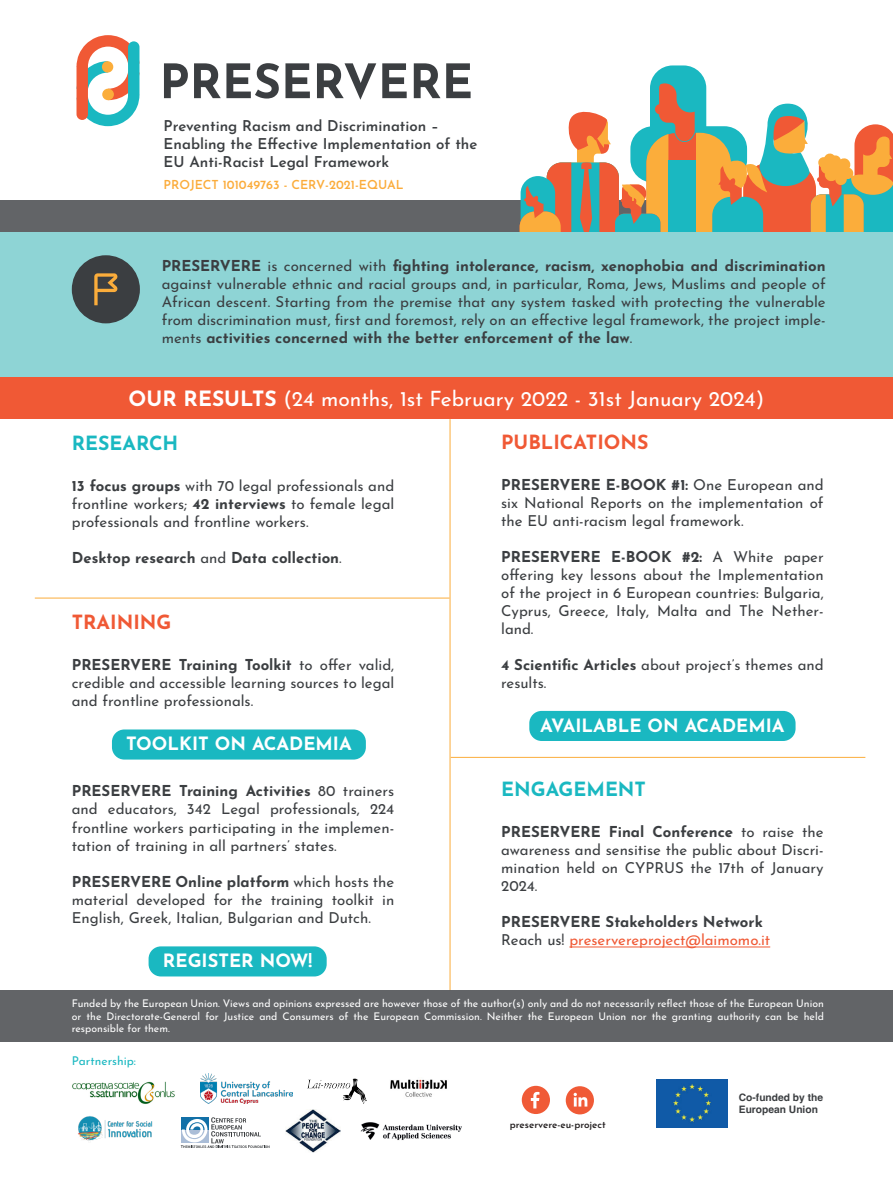
<style>
.page{position:relative;width:893px;height:1187px;background:#fff}
.page>*{position:absolute;margin:0;border:0;box-sizing:border-box;transform-origin:0 0}
.t1{font:21px "Josefin Sans";color:#fff}
.t2{font:700 19.5px "Josefin Sans";color:#f05935}
.t3{font:700 19.5px "Josefin Sans";color:#1ab8c1}
.t4{font:700 18.3px "Josefin Sans";color:#fff}
.t5{font:15px/18px "Josefin Sans";color:#3b3e41;text-align:justify}
.t6{font:600 15px/18px "Josefin Sans";color:#3b3e41}
.t7{font:700 15px/18px "Josefin Sans";color:#3b3e41}
.t8{font:600 12.45px "Josefin Sans";color:#fbac3b}
.t9{font:12px "Josefin Sans";color:#1ab8c1}
.t10{font:10.5px/12.6px "Josefin Sans";color:#fff;text-align:justify}
.t11{font:700 10.2px/12.3px "Helvetica";color:#3b3e41}
.t12{font:600 9.9px "Josefin Sans";color:#231f20}
.s1{font-weight:700}
.s2{font-weight:400}
.s3{font-weight:400;color:#f05935}
</style>
<div class="page">
<div style="left:0;top:200px;width:893px;height:41px;background:#626467"></div>
<div style="left:650px;top:65px;width:56px;height:117px;background:#1ab8c1;border-radius:23px"></div>
<svg style="left:520px;top:78px;width:373px;height:154px"></svg>
<svg style="left:164px;top:63px;width:24px;height:35px"></svg>
<svg style="left:194px;top:63px;width:85px;height:35px"></svg>
<svg style="left:285px;top:63px;width:25px;height:35px"></svg>
<svg style="left:317px;top:63px;width:59px;height:37px"></svg>
<svg style="left:382px;top:63px;width:25px;height:35px"></svg>
<svg style="left:414px;top:63px;width:26px;height:35px"></svg>
<svg style="left:446px;top:63px;width:25px;height:35px"></svg>
<svg style="left:76px;top:35px;width:64px;height:91px"></svg>
<hr style="left:569px;top:946px;width:201px;height:1px;background:#f05935">
<div style="left:0;top:232px;width:893px;height:180px;background:#8ed4d5"></div>
<div style="left:72px;top:255px;width:68px;height:68px;background:#3b3e41;border-radius:50%"></div>
<svg style="left:94px;top:273px;width:23px;height:32px"></svg>
<img style="left:656px;top:1079px;width:71px;height:47px">
<img style="left:72px;top:1081px;width:103px;height:23px">
<img style="left:307px;top:1078px;width:60px;height:26px">
<img style="left:360px;top:1122px;width:102px;height:18px">
<img style="left:390px;top:1079px;width:57px;height:18px">
<div style="left:522px;top:1085px;width:28px;height:28px;background:#f05a36;border-radius:50%"></div>
<svg style="left:531px;top:1091px;width:8px;height:17px"></svg>
<div style="left:566px;top:1086px;width:28px;height:28px;background:#f05a36;border-radius:50%"></div>
<svg style="left:574px;top:1092px;width:13px;height:14px"></svg>
<div style="left:529px;top:710px;width:266px;height:31px;background:#1ab8c1;border-radius:12px"></div>
<div style="left:112px;top:729px;width:254px;height:30px;background:#1ab8c1;border-radius:12px"></div>
<div style="left:149px;top:946px;width:178px;height:30px;background:#1ab8c1;border-radius:12px"></div>
<img style="left:200px;top:1073px;width:93px;height:30px">
<img style="left:78px;top:1116px;width:75px;height:25px">
<img style="left:285px;top:1109px;width:55px;height:43px">
<svg style="left:181px;top:1117px;width:88px;height:30px"></svg>
<div style="left:0;top:377px;width:893px;height:42px;background:#f05935"></div>
<hr style="left:35px;top:597px;width:414px;height:1px;background:#fbad3b">
<hr style="left:451px;top:757px;width:414px;height:1px;background:#fbad3b">
<hr style="left:450px;top:419px;width:1px;height:571px;background:#fbad3b">
<div style="left:0;top:990px;width:893px;height:51px;background:#626467"></div>
<p class="t6" style="left:164px;top:115px;width:315px">Preventing Racism and Discrimination –<br>Enabling the Effective Implementation of the<br>EU Anti-Racist Legal Framework</p>
<p class="t8" style="left:164px;top:175px;width:241px">PROJECT 101049763 - CERV-2021-EQUAL</p>
<p class="t5" style="left:162px;top:255px;width:665px"><span class="s1">PRESERVERE</span> is concerned with <span class="s1">fighting intolerance, racism, xenophobia and discrimination </span>against vulnerable ethnic and racial groups and, in particular, Roma, Jews, Muslims and people of African descent. Starting from the premise that any system tasked with protecting the vulnerable from discrimination must, first and foremost, rely on an effective legal framework, the project imple&shy;ments <span class="s1">activities concerned with the better enforcement of the law</span>.</p>
<h1 class="t1" style="left:129px;top:383px;width:637px"><span class="s1">OUR RESULTS</span> (24 months, 1st February 2022 - 31st January 2024)</h1>
<h2 class="t3" style="left:72px;top:428px;width:108px">RESEARCH</h2>
<p class="t5" style="left:72px;top:476px;width:324px"><span class="s1">13 focus groups</span> with 70 legal professionals and frontline workers; <span class="s1">42 interviews</span> to female legal professionals and frontline workers.</p>
<p class="t7" style="left:72px;top:548px;width:271px">Desktop research <span class="s2">and</span> Data collection<span class="s2">.</span></p>
<h2 class="t2" style="left:72px;top:607px;width:101px">TRAINING</h2>
<p class="t5" style="left:72px;top:655px;width:324px"><span class="s1">PRESERVERE Training Toolkit</span> to offer valid, credible and accessible learning sources to legal and frontline professionals.</p>
<p class="t4" style="left:126px;top:730px;width:227px">TOOLKIT ON ACADEMIA</p>
<p class="t5" style="left:72px;top:781px;width:324px"><span class="s1">PRESERVERE Training Activities</span> 80 trainers and educators, 342 Legal professionals, 224 frontline workers participating in the implemen&shy;tation of training in all partners’ states.</p>
<p class="t5" style="left:72px;top:871px;width:324px"><span class="s1">PRESERVERE Online platform</span> which hosts the material developed for the training toolkit in English, Greek, Italian, Bulgarian and Dutch.</p>
<p class="t4" style="left:163px;top:946px;width:151px">REGISTER NOW!</p>
<h2 class="t2" style="left:501px;top:427px;width:149px">PUBLICATIONS</h2>
<p class="t5" style="left:501px;top:474px;width:324px"><span class="s1">PRESERVERE E-BOOK #1:</span> One European and six National Reports on the implementation of the EU anti-racism legal framework.</p>
<p class="t5" style="left:501px;top:546px;width:324px"><span class="s1">PRESERVERE E-BOOK #2:</span> A White paper offering key lessons about the Implementation of the project in 6 European countries: Bulgaria, Cyprus, Greece, Italy, Malta and The Nether&shy;land.</p>
<p class="t5" style="left:501px;top:654px;width:324px"><span class="s1">4 Scientific Articles</span> about project’s themes and results.</p>
<p class="t4" style="left:540px;top:711px;width:246px">AVAILABLE ON ACADEMIA</p>
<h2 class="t3" style="left:501px;top:774px;width:146px">ENGAGEMENT</h2>
<p class="t5" style="left:501px;top:821px;width:324px"><span class="s1">PRESERVERE Final Conference</span> to raise the awareness and sensitise the public about Discri&shy;mination held on CYPRUS the 17th of January 2024.</p>
<p class="t7" style="left:501px;top:911px;width:271px">PRESERVERE Stakeholders Network<br><span class="s2">Reach us!</span> <span class="s3">preservereproject@laimomo.it</span></p>
<p class="t10" style="left:72px;top:996px;width:754px">Funded by the European Union. Views and opinions expressed are however those of the author(s) only and do not necessarily reflect those of the European Union or the Directorate-General for Justice and Consumers of the European Commission. Neither the European Union nor the granting authority can be held responsible for them.</p>
<p class="t9" style="left:72px;top:1051px;width:66px">Partnership:</p>
<p class="t12" style="left:510px;top:1117px;width:97px">preservere-eu-project</p>
<p class="t11" style="left:739px;top:1091px;width:86px">Co-funded by the<br>European Union</p>
</div>
